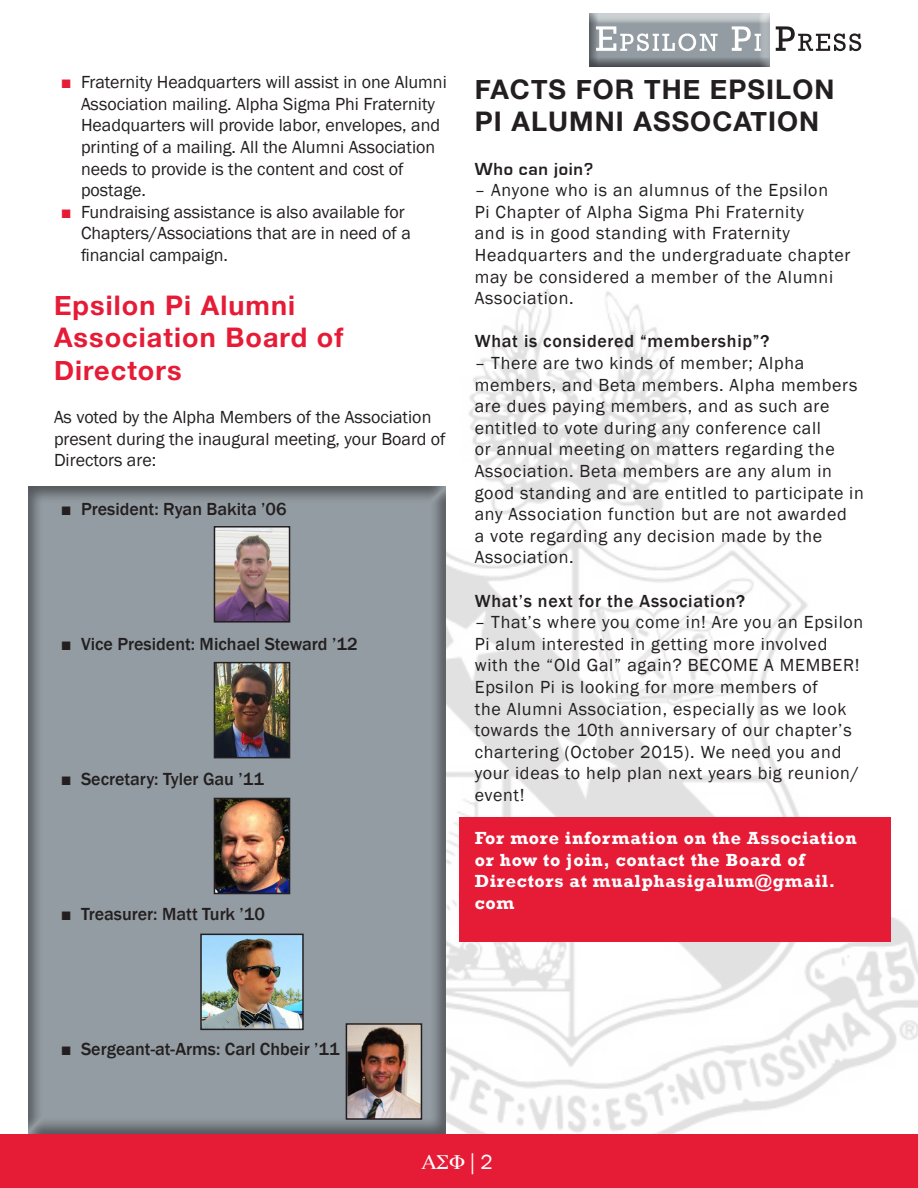
<style>
.page{position:relative;width:918px;height:1188px;background:#fff}
.page>*{position:absolute;margin:0;border:0;box-sizing:border-box;transform-origin:0 0}
.t1{font:700 27px/32.4px "Helvetica Neue";letter-spacing:.04em;color:#e61c37}
.t2{font:700 27px/32.4px "Helvetica Neue";letter-spacing:.04em;color:#231f20}
.t3{font:21px "Minion Pro";color:#fff}
.t4{font:18px/21.6px "Franklin Gothic";letter-spacing:.04em;color:#231f20}
.t5{font:18px/21.6px "Franklin Gothic";color:#231f20}
.t6{font:500 18px "Franklin Gothic";color:#231f20}
.t7{font:700 18px/21.6px "Rockwell";letter-spacing:.04em;color:#fff}
.t8{font:500 18px "Franklin Gothic";letter-spacing:.04em;color:#231f20}
.t9{font:700 18px "Eurostile";letter-spacing:.04em;color:#231f20}
.s1{color:#e61c37}
.s2{font-weight:400}
.s3{font-family:"Franklin Gothic"}
</style>
<div class="page">
<div style="left:0;top:1134px;width:918px;height:54px;background:#e61c37"></div>
<img style="left:447px;top:290px;width:471px;height:844px">
<div style="left:459px;top:818px;width:432px;height:124px;background:#e61c37"></div>
<div style="left:27px;top:484px;width:420px;height:652px;background:#231f20;opacity:.5"></div>
<div style="left:586px;top:12px;width:184px;height:57px;background:#231f20;opacity:.75"></div>
<svg style="left:776px;top:26px;width:85px;height:25px"></svg>
<svg style="left:596px;top:26px;width:165px;height:25px"></svg>
<img style="left:217px;top:529px;width:70px;height:91px">
<div style="left:214px;top:526px;width:76px;height:97px;border:2px solid #231f20"></div>
<img style="left:217px;top:665px;width:70px;height:90px">
<div style="left:214px;top:662px;width:76px;height:96px;border:2px solid #231f20"></div>
<img style="left:217px;top:801px;width:70px;height:90px">
<div style="left:214px;top:798px;width:76px;height:96px;border:2px solid #231f20"></div>
<img style="left:203px;top:937px;width:98px;height:90px">
<div style="left:200px;top:934px;width:104px;height:96px;border:2px solid #231f20"></div>
<img style="left:349px;top:1026px;width:70px;height:91px">
<div style="left:346px;top:1023px;width:76px;height:97px;border:2px solid #231f20"></div>
<p class="t5" style="left:81px;top:72px;width:367px;text-indent:-20px"><span class="s1">■</span> Fraternity Headquarters will assist in one Alumni Association mailing. Alpha Sigma Phi Fraternity Headquarters will provide labor, envelopes, and printing of a mailing. All the Alumni Association needs to provide is the content and cost of postage.</p>
<p class="t5" style="left:81px;top:201px;width:331px;text-indent:-20px"><span class="s1">■</span> Fundraising assistance is also available for<br>Chapters/Associations that are in need of a financial campaign.</p>
<p class="t1" style="left:54px;top:288px;width:291px">Epsilon Pi Alumni<br>Association Board of<br>Directors</p>
<p class="t5" style="left:54px;top:407px;width:393px">As voted by the Alpha Members of the Association present during the inaugural meeting, your Board of<br>Directors are:</p>
<p class="t6" style="left:61px;top:498px;width:227px"><span class="s2">■</span> President: Ryan Bakita ’06</p>
<p class="t6" style="left:61px;top:633px;width:298px"><span class="s2">■</span> Vice President: Michael Steward ’12</p>
<p class="t6" style="left:61px;top:768px;width:205px"><span class="s2">■</span> Secretary: Tyler Gau ’11</p>
<p class="t6" style="left:61px;top:903px;width:206px"><span class="s2">■</span> Treasurer: Matt Turk ’10</p>
<p class="t2" style="left:475px;top:72px;width:361px">FACTS FOR THE EPSILON<br>PI ALUMNI ASSOCATION</p>
<p class="t9" style="left:475px;top:159px;width:120px">Who can join?</p>
<p class="t4" style="left:475px;top:180px;width:377px">– Anyone who is an alumnus of the Epsilon<br>Pi Chapter of Alpha Sigma Phi Fraternity<br>and is in good standing with Fraternity Headquarters and the undergraduate chapter may be considered a member of the Alumni Association.</p>
<p class="t8" style="left:475px;top:330px;width:296px">What is considered “membership”?</p>
<p class="t4" style="left:475px;top:353px;width:391px">– There are two kinds of member; Alpha members, and Beta members. Alpha members are dues paying members, and as such are entitled to vote during any conference call<br>or annual meeting on matters regarding the Association. Beta members are any alum in good standing and are entitled to participate in any Association function but are not awarded<br>a vote regarding any decision made by the Association.</p>
<p class="t8" style="left:475px;top:589px;width:272px">What’s next for the Association?</p>
<p class="t4" style="left:475px;top:612px;width:390px">– That’s where you come in! Are you an Epsilon Pi alum interested in getting more involved with the “Old Gal” again? BECOME A MEMBER!<br>Epsilon Pi is looking for more members of<br>the Alumni Association, especially as we look towards the 10th anniversary of our chapter’s chartering (October 2015). We need you and your ideas to help plan next years big reunion/ event!</p>
<p class="t7" style="left:475px;top:827px;width:383px">For more information on the Association or how to join, contact the Board of<br>Directors at mualphasigalum@gmail. com</p>
<p class="t6" style="left:61px;top:1038px;width:280px"><span class="s2">■</span> Sergeant-at-Arms: Carl Chbeir ’11</p>
<p class="t3" style="left:470px;top:1148px;width:25px">| <span class="s3">2</span></p>
</div>
